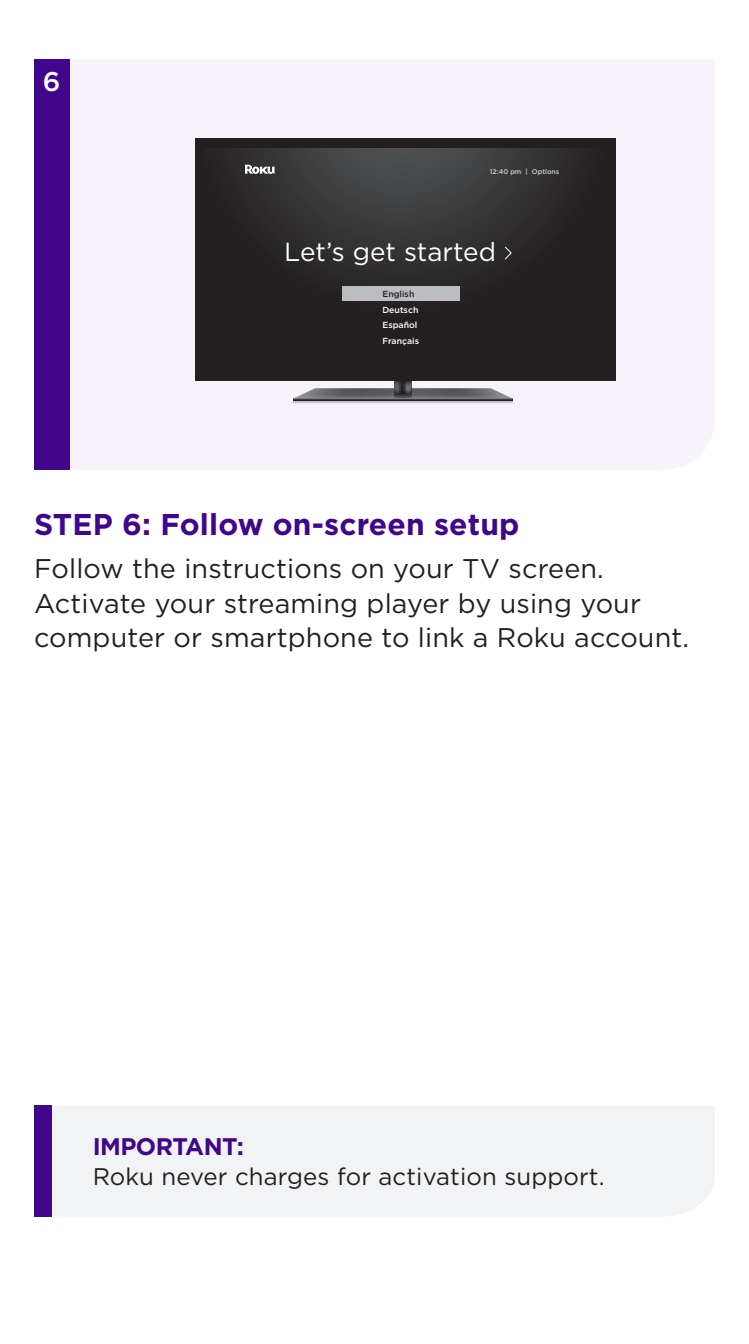
<style>
.page{position:relative;width:749px;height:1344px;background:#fff}
.page>*{position:absolute;margin:0;border:0;box-sizing:border-box;transform-origin:0 0}
.t1{font:700 30px "Gotham";letter-spacing:.005em;color:#40068b}
.t2{font:27px/34.5px "Gotham";letter-spacing:.005em;color:#231f20}
.t3{font:500 27px "Gotham";color:#fff}
.t4{font:26.1px "Gotham";color:#fff}
.t5{font:24px "Gotham";letter-spacing:.005em;color:#231f20}
.t6{font:700 24px "Gotham";letter-spacing:-.025em;color:#40068b}
.t7{font:500 8.7px/15.6px "Gotham";color:#fff}
.t8{font:500 8.7px "Gotham";color:#231f20}
.t9{font:500 6.9px "Gotham";color:#cfd0d2}
</style>
<div class="page">
<div style="left:52px;top:1106px;width:662px;height:110px;background:#f2f3f4"></div>
<div style="left:34px;top:1106px;width:18px;height:111px;background:#40068b"></div>
<div style="left:69px;top:60px;width:645px;height:410px;background:#f8f2fa"></div>
<div style="left:34px;top:60px;width:35px;height:410px;background:#40068b"></div>
<svg style="left:293px;top:401px;width:219px;height:3px"></svg>
<svg style="left:293px;top:381px;width:219px;height:17px"></svg>
<svg style="left:293px;top:398px;width:219px;height:3px"></svg>
<div style="left:196px;top:138px;width:420px;height:243px;background:#231f20"></div>
<svg style="left:230px;top:148px;width:346px;height:134px"></svg>
<svg style="left:245px;top:165px;width:29px;height:9px"></svg>
<svg style="left:503px;top:246px;width:9px;height:14px"></svg>
<div style="left:342px;top:286px;width:118px;height:15px;background:#bcbdc0"></div>
<p class="t3" style="left:43px;top:64px;width:19px">6</p>
<p class="t9" style="left:489px;top:167px;width:71px">12:40 pm | Options</p>
<p class="t4" style="left:284px;top:235px;width:213px">Let’s get started</p>
<p class="t8" style="left:382px;top:288px;width:33px">English</p>
<p class="t7" style="left:382px;top:302px;width:38px">Deutsch<br>Español<br>Français</p>
<p class="t1" style="left:34px;top:504px;width:487px">STEP 6: Follow on-screen setup</p>
<p class="t2" style="left:34px;top:551px;width:656px">Follow the instructions on your TV screen.<br>Activate your streaming player by using your computer or smartphone to link a Roku account.</p>
<p class="t6" style="left:93px;top:1130px;width:153px">IMPORTANT:</p>
<p class="t5" style="left:93px;top:1161px;width:513px">Roku never charges for activation support.</p>
</div>
